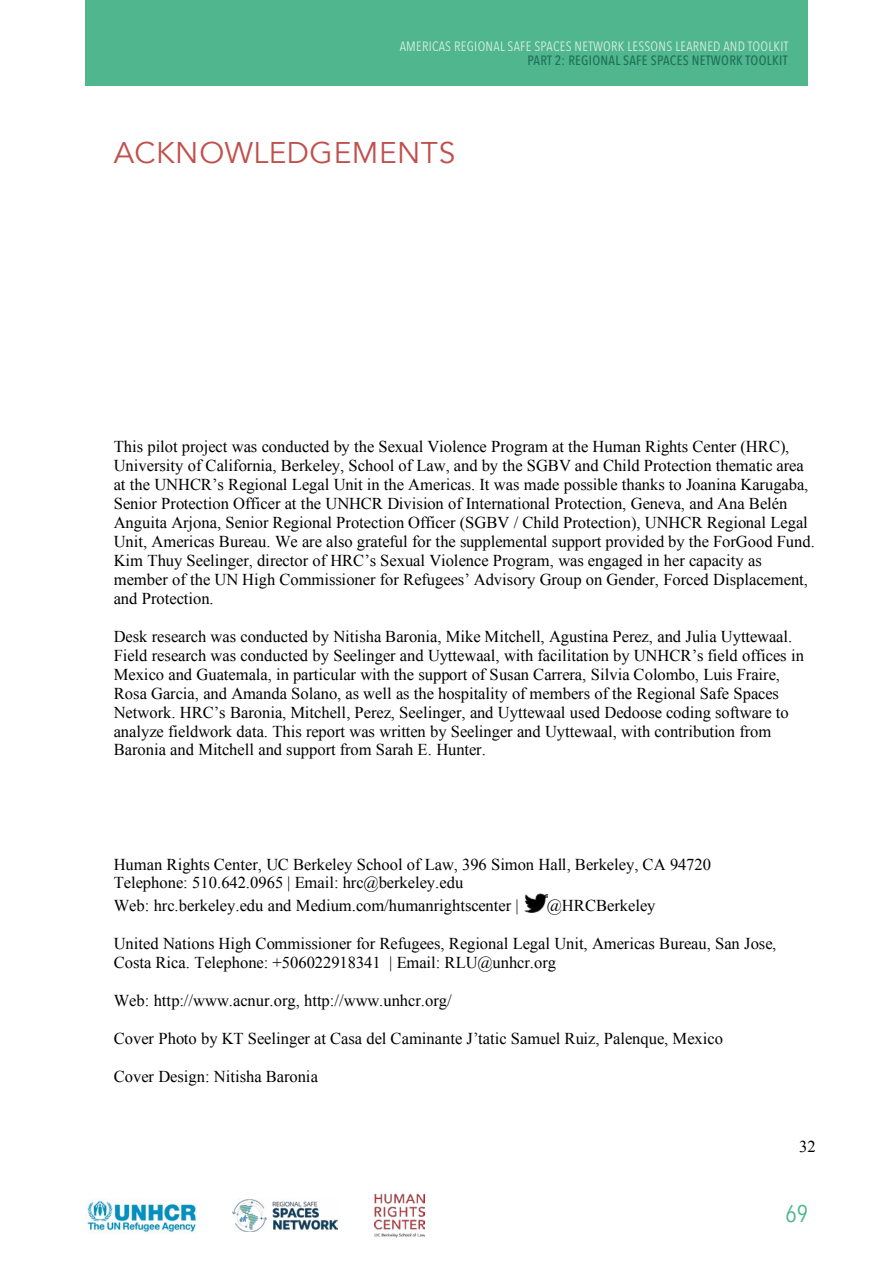
<style>
.page{position:relative;width:893px;height:1263px;background:#fff}
.page>*{position:absolute;margin:0;border:0;box-sizing:border-box;transform-origin:0 0}
.t1{font:29.85px "Avenir";letter-spacing:.02em;color:#c0504d}
.t2{font:24px "Avenir Next Condensed";color:#4fb68e}
.t3{font:16.5px/19px "Times New Roman";color:#000}
.t4{font:13.5px "Avenir Next Condensed";letter-spacing:.02em;color:#fff}
.t5{font:500 13.5px "Avenir Next Condensed";letter-spacing:.02em;color:#1e705a}
</style>
<div class="page">
<div style="left:85px;top:0;width:723px;height:85px;background:#4fb68e"></div>
<img style="left:232px;top:1199px;width:106px;height:32px">
<img style="left:85px;top:1198px;width:112px;height:35px">
<img style="left:374px;top:1193px;width:50px;height:45px">
<img style="left:524px;top:893px;width:23px;height:19px">
<p class="t4" style="left:400px;top:38px;width:390px">AMERICAS REGIONAL SAFE SPACES NETWORK LESSONS LEARNED AND TOOLKIT</p>
<p class="t5" style="left:527px;top:52px;width:257px">PART 2: REGI ONAL SAFE SPACES N ETWORK TOOLKIT</p>
<h1 class="t1" style="left:114px;top:135px;width:343px">ACKNOWLEDGEMENTS</h1>
<p class="t3" style="left:114px;top:437px;width:703px">This pilot project was conducted by the Sexual Violence Program at the Human Rights Center (HRC), University of California, Berkeley, School of Law, and by the SGBV and Child Protection thematic area at the UNHCR’s Regional Legal Unit in the Americas. It was made possible thanks to Joanina Karugaba, Senior Protection Officer at the UNHCR Division of International Protection, Geneva, and Ana Belén Anguita Arjona, Senior Regional Protection Officer (SGBV / Child Protection), UNHCR Regional Legal Unit, Americas Bureau. We are also grateful for the supplemental support provided by the ForGood Fund.<br>Kim Thuy Seelinger, director of HRC’s Sexual Violence Program, was engaged in her capacity as member of the UN High Commissioner for Refugees’ Advisory Group on Gender, Forced Displacement, and Protection.</p>
<p class="t3" style="left:114px;top:626px;width:692px">Desk research was conducted by Nitisha Baronia, Mike Mitchell, Agustina Perez, and Julia Uyttewaal.<br>Field research was conducted by Seelinger and Uyttewaal, with facilitation by UNHCR’s field offices in Mexico and Guatemala, in particular with the support of Susan Carrera, Silvia Colombo, Luis Fraire, Rosa Garcia, and Amanda Solano, as well as the hospitality of members of the Regional Safe Spaces Network. HRC’s Baronia, Mitchell, Perez, Seelinger, and Uyttewaal used Dedoose coding software to analyze fieldwork data. This report was written by Seelinger and Uyttewaal, with contribution from Baronia and Mitchell and support from Sarah E. Hunter.</p>
<p class="t3" style="left:114px;top:854px;width:599px">Human Rights Center, UC Berkeley School of Law, 396 Simon Hall, Berkeley, CA 94720<br>Telephone: 510.642.0965 | Email: hrc@berkeley.edu</p>
<p class="t3" style="left:114px;top:896px;width:407px">Web: hrc.berkeley.edu and Medium.com/humanrightscenter |</p>
<p class="t3" style="left:547px;top:896px;width:110px">@HRCBerkeley</p>
<p class="t3" style="left:114px;top:934px;width:664px">United Nations High Commissioner for Refugees, Regional Legal Unit, Americas Bureau, San Jose,<br>Costa Rica. Telephone: +506022918341 | Email: RLU@unhcr.org</p>
<p class="t3" style="left:114px;top:991px;width:339px">Web: http://www.acnur.org, http://www.unhcr.org/</p>
<p class="t3" style="left:114px;top:1028px;width:611px">Cover Photo by KT Seelinger at Casa del Caminante J’tatic Samuel Ruiz, Palenque, Mexico</p>
<p class="t3" style="left:114px;top:1066px;width:206px">Cover Design: Nitisha Baronia</p>
<p class="t3" style="left:799px;top:1137px;width:18px">32</p>
<h2 class="t2" style="left:785px;top:1199px;width:24px">69</h2>
</div>
